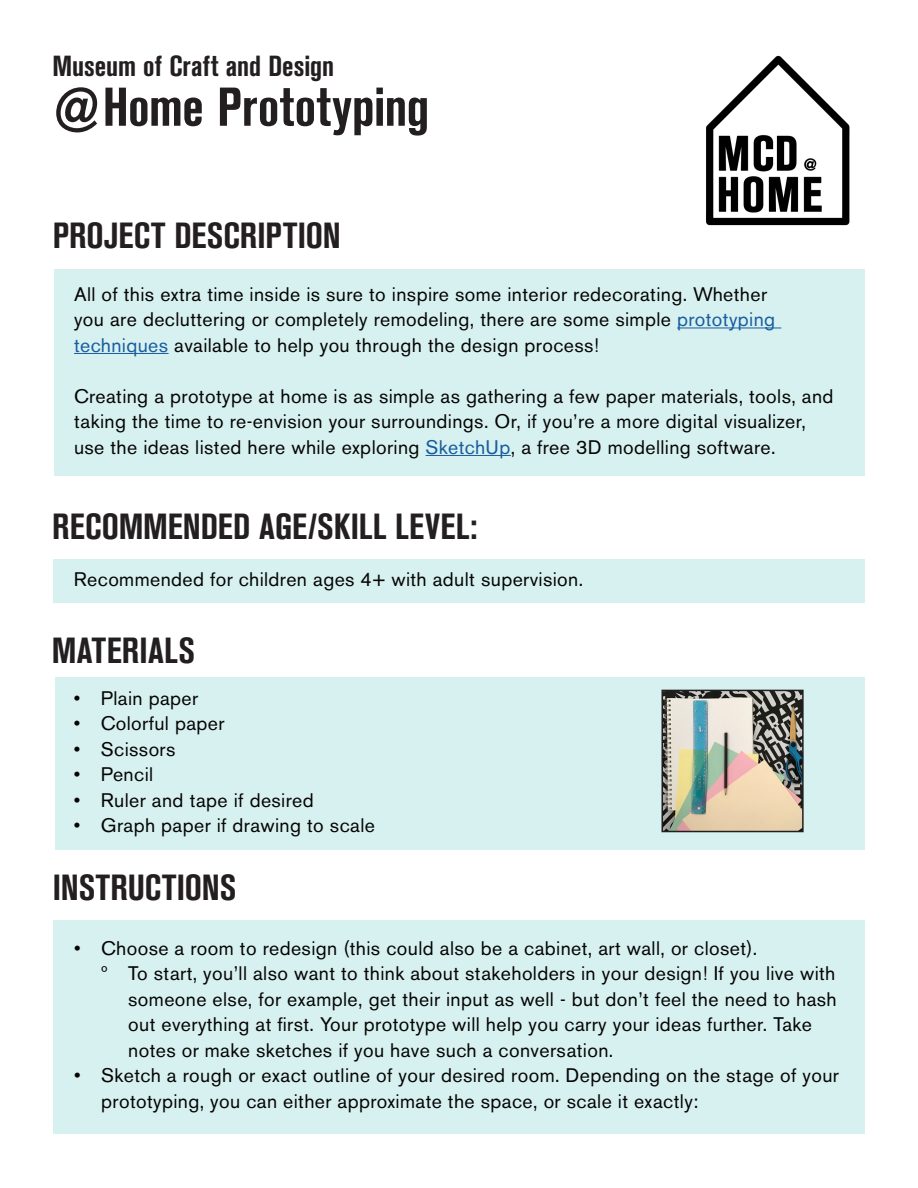
<style>
.page{position:relative;width:918px;height:1188px;background:#fff}
.page>*{position:absolute;margin:0;border:0;box-sizing:border-box;transform-origin:0 0}
.t1{font:700 condensed 54px "Akzidenz Grotesk BE";color:#231f20}
.t2{font:700 condensed 36px "Akzidenz Grotesk BE";letter-spacing:.005em;color:#231f20}
.t3{font:700 condensed 28.8px "Akzidenz Grotesk BE";color:#231f20}
.t4{font:19.5px/25.5px "Akzidenz Grotesk BE";letter-spacing:.02em;color:#040503}
.s1{font-stretch:normal}
.s2{color:#175d9e}
</style>
<div class="page">
<div style="left:54px;top:269px;width:811px;height:206px;background:#d7f0f0"></div>
<img style="left:706px;top:55px;width:144px;height:171px">
<hr style="left:677px;top:327px;width:104px;height:1px;background:#175d9e">
<hr style="left:74px;top:353px;width:95px;height:1px;background:#175d9e">
<hr style="left:426px;top:455px;width:85px;height:1px;background:#175d9e">
<div style="left:54px;top:560px;width:811px;height:43px;background:#d7f0f0"></div>
<div style="left:53px;top:920px;width:811px;height:214px;background:#d7f0f0"></div>
<div style="left:55px;top:677px;width:809px;height:173px;background:#d7f0f0"></div>
<img style="left:665px;top:693px;width:136px;height:136px">
<div style="left:662px;top:690px;width:142px;height:142px;border:2px solid #231f20"></div>
<p class="t3" style="left:52px;top:49px;width:283px">Museum of Craft and Design</p>
<p class="t1" style="left:52px;top:76px;width:378px"><span class="s1">@</span>Home Prototyping</p>
<p class="t2" style="left:53px;top:215px;width:290px">PROJECT DESCRIPTION</p>
<p class="t4" style="left:74px;top:281px;width:703px">All of this extra time inside is sure to inspire some interior redecorating. Whether you are decluttering or completely remodeling, there are some simple <span class="s2">prototyping techniques</span> available to help you through the design process!</p>
<p class="t4" style="left:74px;top:383px;width:761px">Creating a prototype at home is as simple as gathering a few paper materials, tools, and taking the time to re-envision your surroundings. Or, if you’re a more digital visualizer, use the ideas listed here while exploring <span class="s2">SketchUp</span>, a free 3D modelling software.</p>
<p class="t2" style="left:52px;top:506px;width:427px">RECOMMENDED AGE/SKILL LEVEL:</p>
<p class="t4" style="left:74px;top:566px;width:511px">Recommended for children ages 4+ with adult supervision.</p>
<p class="t2" style="left:52px;top:630px;width:145px">MATERIALS</p>
<p class="t4" style="left:74px;top:685px;width:126px">• Plain paper</p>
<p class="t4" style="left:74px;top:711px;width:152px">• Colorful paper</p>
<p class="t4" style="left:74px;top:736px;width:103px">• Scissors</p>
<p class="t4" style="left:74px;top:762px;width:81px">• Pencil</p>
<p class="t4" style="left:74px;top:787px;width:241px">• Ruler and tape if desired</p>
<p class="t4" style="left:74px;top:813px;width:303px">• Graph paper if drawing to scale</p>
<p class="t2" style="left:53px;top:867px;width:185px">INSTRUCTIONS</p>
<p class="t4" style="left:74px;top:935px;width:685px">• Choose a room to redesign (this could also be a cabinet, art wall, or closet).</p>
<p class="t4" style="left:128px;top:961px;width:710px;text-indent:-27px">º To start, you’ll also want to think about stakeholders in your design! If you live with someone else, for example, get their input as well - but don’t feel the need to hash out everything at first. Your prototype will help you carry your ideas further. Take notes or make sketches if you have such a conversation.</p>
<p class="t4" style="left:101px;top:1063px;width:739px;text-indent:-27px">• Sketch a rough or exact outline of your desired room. Depending on the stage of your prototyping, you can either approximate the space, or scale it exactly:</p>
</div>
